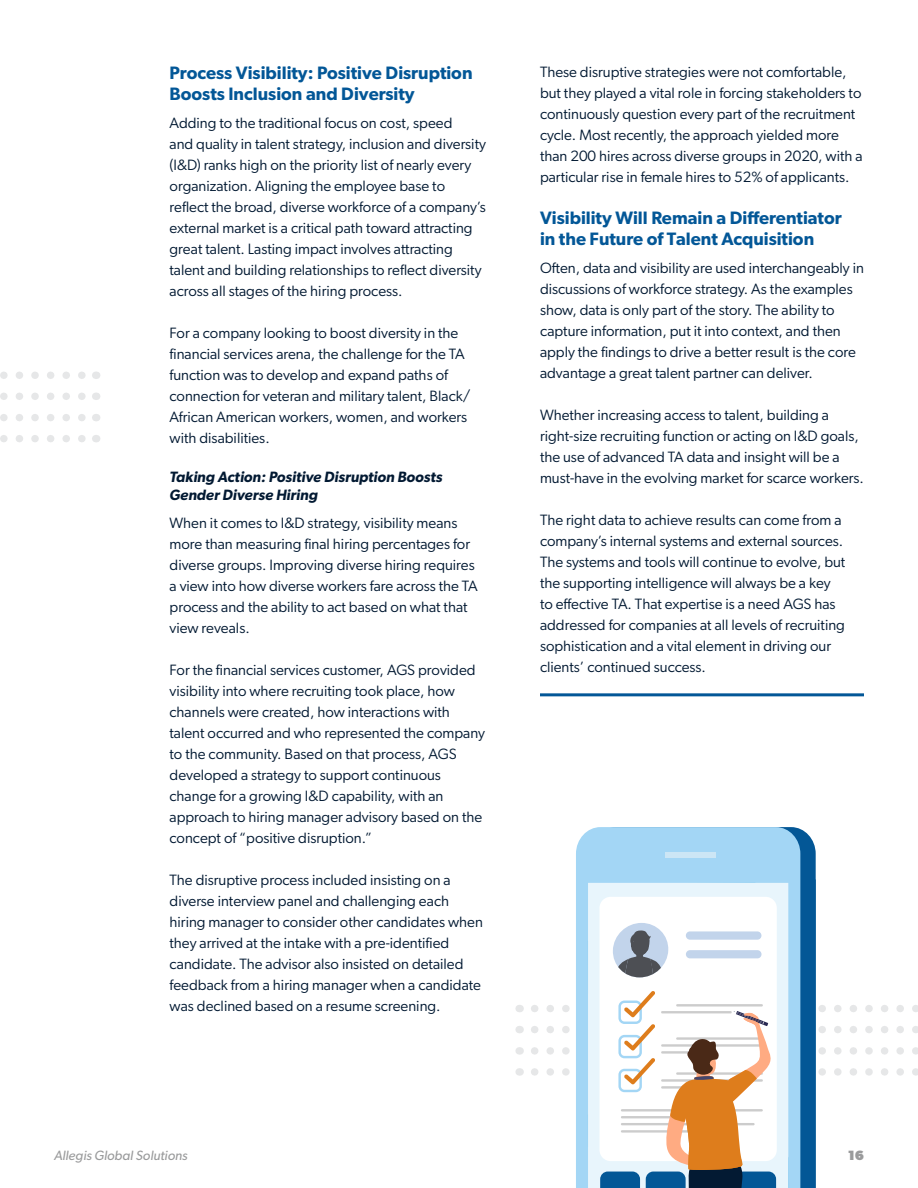
<style>
.page{position:relative;width:918px;height:1188px;background:#fff}
.page>*{position:absolute;margin:0;border:0;box-sizing:border-box;transform-origin:0 0}
.t1{font:600 18px/21px "Gibson";color:#035797}
.t2{font:15px/21px "Gibson";color:#021932}
.t3{font:italic 600 15px/18px "Gibson";color:#021932}
.t4{font:italic 13.5px "Gibson";color:#9a9b9c}
.t5{font:800 13.5px "Gibson";color:#9a9b9c}
</style>
<div class="page">
<svg style="left:0;top:414px;width:86px;height:7px"></svg>
<svg style="left:0;top:435px;width:86px;height:7px"></svg>
<svg style="left:0;top:372px;width:86px;height:7px"></svg>
<svg style="left:0;top:393px;width:86px;height:7px"></svg>
<svg style="left:818px;top:1047px;width:100px;height:8px"></svg>
<svg style="left:818px;top:1068px;width:100px;height:8px"></svg>
<svg style="left:818px;top:1005px;width:100px;height:7px"></svg>
<svg style="left:818px;top:1026px;width:100px;height:7px"></svg>
<hr style="left:540px;top:693px;width:324px;height:3px;background:#035797">
<svg style="left:800px;top:879px;width:16px;height:309px;background:#085b98"></svg>
<div style="left:576px;top:827px;width:224px;height:361px;background:#a3d6f5"></div>
<div style="left:588px;top:883px;width:200px;height:305px;background:#e8f5fc"></div>
<div style="left:671px;top:851px;width:37px;height:5px;background:#a3d6f5"></div>
<svg style="left:776px;top:941px;width:13px;height:247px"></svg>
<svg style="left:697px;top:882px;width:91px;height:99px"></svg>
<div style="left:599px;top:897px;width:178px;height:264px;background:#fff;border-radius:11px"></div>
<div style="left:686px;top:931px;width:75px;height:9px;background:#c2d4eb;border-radius:4px"></div>
<div style="left:686px;top:950px;width:76px;height:8px;background:#c2d4eb;border-radius:4px"></div>
<svg style="left:613px;top:923px;width:56px;height:54px"></svg>
<svg style="left:535px;top:991px;width:241px;height:197px"></svg>
<div style="left:666px;top:852px;width:50px;height:6px;background:#cce6f5"></div>
<p class="t1" style="left:170px;top:62px;width:305px">Process Visibility: Positive Disruption<br>Boosts Inclusion and Diversity</p>
<p class="t2" style="left:170px;top:112px;width:318px">Adding to the traditional focus on cost, speed<br>and quality in talent strategy, inclusion and diversity (I&amp;D) ranks high on the priority list of nearly every organization. Aligning the employee base to reflect the broad, diverse workforce of a company’s external market is a critical path toward attracting great talent. Lasting impact involves attracting talent and building relationships to reflect diversity across all stages of the hiring process.</p>
<p class="t2" style="left:170px;top:322px;width:302px">For a company looking to boost diversity in the financial services arena, the challenge for the TA function was to develop and expand paths of connection for veteran and military talent, Black/ African American workers, women, and workers with disabilities.</p>
<p class="t3" style="left:170px;top:467px;width:274px">Taking Action: Positive Disruption Boosts<br>Gender Diverse Hiring</p>
<p class="t2" style="left:170px;top:512px;width:310px">When it comes to I&amp;D strategy, visibility means more than measuring final hiring percentages for diverse groups. Improving diverse hiring requires a view into how diverse workers fare across the TA process and the ability to act based on what that view reveals.</p>
<p class="t2" style="left:170px;top:659px;width:317px">For the financial services customer, AGS provided visibility into where recruiting took place, how channels were created, how interactions with talent occurred and who represented the company to the community. Based on that process, AGS developed a strategy to support continuous change for a growing I&amp;D capability, with an approach to hiring manager advisory based on the concept of “positive disruption.”</p>
<p class="t2" style="left:170px;top:869px;width:315px">The disruptive process included insisting on a diverse interview panel and challenging each hiring manager to consider other candidates when they arrived at the intake with a pre-identified candidate. The advisor also insisted on detailed feedback from a hiring manager when a candidate was declined based on a resume screening.</p>
<p class="t2" style="left:540px;top:61px;width:324px">These disruptive strategies were not comfortable, but they played a vital role in forcing stakeholders to continuously question every part of the recruitment cycle. Most recently, the approach yielded more than 200 hires across diverse groups in 2020, with a particular rise in female hires to 52% of applicants.</p>
<p class="t1" style="left:540px;top:207px;width:303px">Visibility Will Remain a Differentiator in the Future of Talent Acquisition</p>
<p class="t2" style="left:540px;top:257px;width:326px">Often, data and visibility are used interchangeably in discussions of workforce strategy. As the examples show, data is only part of the story. The ability to capture information, put it into context, and then apply the findings to drive a better result is the core advantage a great talent partner can deliver.</p>
<p class="t2" style="left:540px;top:404px;width:325px">Whether increasing access to talent, building a right-size recruiting function or acting on I&amp;D goals, the use of advanced TA data and insight will be a must-have in the evolving market for scarce workers.</p>
<p class="t2" style="left:540px;top:509px;width:307px">The right data to achieve results can come from a company’s internal systems and external sources.<br>The systems and tools will continue to evolve, but the supporting intelligence will always be a key to effective TA. That expertise is a need AGS has addressed for companies at all levels of recruiting sophistication and a vital element in driving our clients’ continued success.</p>
<p class="t4" style="left:54px;top:1147px;width:135px">Allegis Global Solutions</p>
<p class="t5" style="left:848px;top:1147px;width:18px">16</p>
</div>
